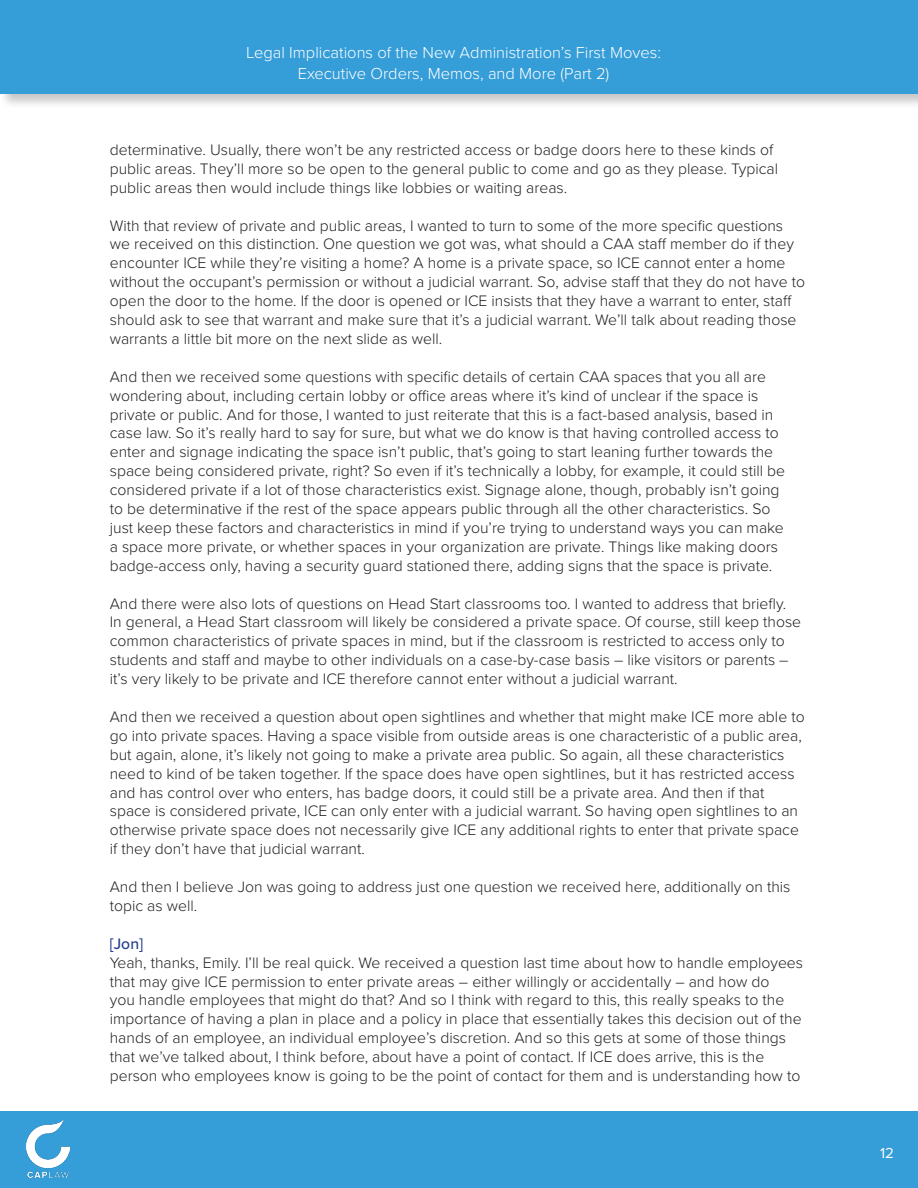
<style>
.page{position:relative;width:918px;height:1188px;background:#fff}
.page>*{position:absolute;margin:0;border:0;box-sizing:border-box;transform-origin:0 0}
.t1{font:300 16.5px/21px "Proxima Nova";color:#fff;text-align:center}
.t2{font:300 15.75px/18.9px "Proxima Nova";color:#231f20}
.t3{font:500 15.75px "Proxima Nova";color:#253f8e}
.t4{font:15px "Proxima Nova";color:#fff}
</style>
<div class="page">
<div style="left:0;top:1112px;width:918px;height:76px;background:#359dd8"></div>
<img style="left:26px;top:1119px;width:44px;height:60px">
<div style="left:0;top:0;width:918px;height:109px;background:#231f20;opacity:.25"></div>
<div style="left:0;top:0;width:918px;height:94px;background:#359dd8"></div>
<p class="t1" style="left:246px;top:41px;width:416px">Legal Implications of the New Administration’s First Moves:<br>Executive Orders, Memos, and More (Part 2)</p>
<p class="t2" style="left:110px;top:139px;width:670px">determinative. Usually, there won’t be any restricted access or badge doors here to these kinds of public areas. They’ll more so be open to the general public to come and go as they please. Typical public areas then would include things like lobbies or waiting areas.</p>
<p class="t2" style="left:110px;top:215px;width:697px">With that review of private and public areas, I wanted to turn to some of the more specific questions we received on this distinction. One question we got was, what should a CAA staff member do if they encounter ICE while they’re visiting a home? A home is a private space, so ICE cannot enter a home without the occupant’s permission or without a judicial warrant. So, advise staff that they do not have to open the door to the home. If the door is opened or ICE insists that they have a warrant to enter, staff should ask to see that warrant and make sure that it’s a judicial warrant. We’ll talk about reading those warrants a little bit more on the next slide as well.</p>
<p class="t2" style="left:110px;top:366px;width:677px">And then we received some questions with specific details of certain CAA spaces that you all are wondering about, including certain lobby or office areas where it’s kind of unclear if the space is private or public. And for those, I wanted to just reiterate that this is a fact-based analysis, based in case law. So it’s really hard to say for sure, but what we do know is that having controlled access to enter and signage indicating the space isn’t public, that’s going to start leaning further towards the space being considered private, right? So even if it’s technically a lobby, for example, it could still be considered private if a lot of those characteristics exist. Signage alone, though, probably isn’t going to be determinative if the rest of the space appears public through all the other characteristics. So just keep these factors and characteristics in mind if you’re trying to understand ways you can make a space more private, or whether spaces in your organization are private. Things like making doors badge-access only, having a security guard stationed there, adding signs that the space is private.</p>
<p class="t2" style="left:110px;top:593px;width:693px">And there were also lots of questions on Head Start classrooms too. I wanted to address that briefly.<br>In general, a Head Start classroom will likely be considered a private space. Of course, still keep those common characteristics of private spaces in mind, but if the classroom is restricted to access only to students and staff and maybe to other individuals on a case-by-case basis – like visitors or parents – it’s very likely to be private and ICE therefore cannot enter without a judicial warrant.</p>
<p class="t2" style="left:110px;top:706px;width:696px">And then we received a question about open sightlines and whether that might make ICE more able to go into private spaces. Having a space visible from outside areas is one characteristic of a public area, but again, alone, it’s likely not going to make a private area public. So again, all these characteristics need to kind of be taken together. If the space does have open sightlines, but it has restricted access and has control over who enters, has badge doors, it could still be a private area. And then if that space is considered private, ICE can only enter with a judicial warrant. So having open sightlines to an otherwise private space does not necessarily give ICE any additional rights to enter that private space if they don’t have that judicial warrant.</p>
<p class="t2" style="left:110px;top:876px;width:682px">And then I believe Jon was going to address just one question we received here, additionally on this topic as well.</p>
<p class="t3" style="left:110px;top:932px;width:35px">[Jon]</p>
<p class="t2" style="left:110px;top:952px;width:695px">Yeah, thanks, Emily. I’ll be real quick. We received a question last time about how to handle employees that may give ICE permission to enter private areas – either willingly or accidentally – and how do<br>you handle employees that might do that? And so I think with regard to this, this really speaks to the importance of having a plan in place and a policy in place that essentially takes this decision out of the hands of an employee, an individual employee’s discretion. And so this gets at some of those things that we’ve talked about, I think before, about have a point of contact. If ICE does arrive, this is the person who employees know is going to be the point of contact for them and is understanding how to</p>
<p class="t4" style="left:880px;top:1142px;width:15px">12</p>
</div>
